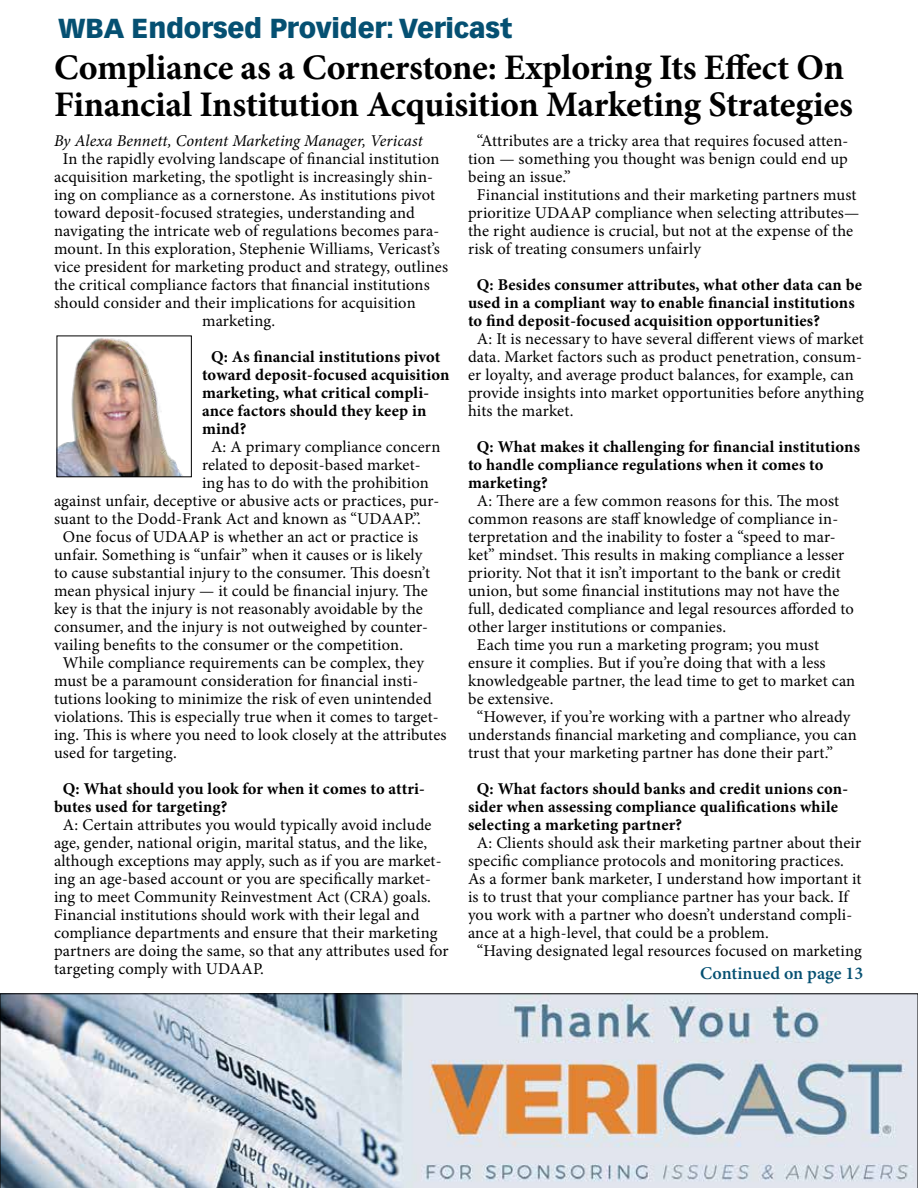
<style>
.page{position:relative;width:918px;height:1188px;background:#fff}
.page>*{position:absolute;margin:0;border:0;box-sizing:border-box;transform-origin:0 0}
.t1{font:700 36px/37.5px "Minion Pro";letter-spacing:-.01em;color:#000}
.t2{font:900 27px "Vectora LT Pro";letter-spacing:-.01em;color:#055072}
.t3{font:600 18px "Minion Pro";color:#055072}
.t4{font:16.5px/18px "Minion Pro";letter-spacing:.005em;color:#000}
.t5{font:700 16.5px/18px "Minion Pro";letter-spacing:.01em;color:#000}
.t6{font:italic 16.5px "Minion Pro";letter-spacing:.005em;color:#000}
</style>
<div class="page">
<svg style="left:0;top:994px;width:918px;height:194px;background:#c7cbd0"></svg>
<img style="left:59px;top:338px;width:123px;height:137px">
<div style="left:57px;top:336px;width:135px;height:141px;border:1px solid #000"></div>
<h2 class="t2" style="left:58px;top:12px;width:455px">WBA Endorsed Provider: Vericast</h2>
<h1 class="t1" style="left:54px;top:48px;width:800px">Compliance as a Cornerstone: Exploring Its Effect On<br>Financial Institution Acquisition Marketing Strategies</h1>
<p class="t6" style="left:54px;top:130px;width:370px">By Alexa Bennett, Content Marketing Manager, Vericast</p>
<p class="t4" style="left:63px;top:150px;width:378px">In the rapidly evolving landscape of financial institution</p>
<p class="t4" style="left:54px;top:168px;width:381px">acquisition marketing, the spotlight is increasingly shin-</p>
<p class="t4" style="left:54px;top:186px;width:383px">ing on compliance as a cornerstone. As institutions pivot</p>
<p class="t4" style="left:54px;top:204px;width:363px">toward deposit-focused strategies, understanding and</p>
<p class="t4" style="left:54px;top:222px;width:387px">navigating the intricate web of regulations becomes para-</p>
<p class="t4" style="left:54px;top:240px;width:387px">mount. In this exploration, Stephenie Williams, Vericast’s</p>
<p class="t4" style="left:54px;top:258px;width:396px">vice president for marketing product and strategy, outlines</p>
<p class="t4" style="left:54px;top:276px;width:377px">the critical compliance factors that financial institutions</p>
<p class="t4" style="left:54px;top:294px;width:363px">should consider and their implications for acquisition</p>
<p class="t4" style="left:202px;top:312px;width:75px">marketing.</p>
<p class="t5" style="left:202px;top:348px;width:249px;text-indent:9px">Q: As financial institutions pivot toward deposit-focused acquisition marketing, what critical compli&shy;ance factors should they keep in mind?</p>
<p class="t4" style="left:211px;top:438px;width:231px">A: A primary compliance concern</p>
<p class="t4" style="left:202px;top:456px;width:220px">related to deposit-based market-</p>
<p class="t4" style="left:202px;top:474px;width:228px">ing has to do with the prohibition</p>
<p class="t4" style="left:54px;top:492px;width:387px">against unfair, deceptive or abusive acts or practices, pur-</p>
<p class="t4" style="left:54px;top:510px;width:368px">suant to the Dodd-Frank Act and known as “UDAAP.”.</p>
<p class="t4" style="left:63px;top:528px;width:357px">One focus of UDAAP is whether an act or practice is</p>
<p class="t4" style="left:54px;top:546px;width:370px">unfair. Something is “unfair” when it causes or is likely</p>
<p class="t4" style="left:54px;top:564px;width:378px">to cause substantial injury to the consumer. This doesn’t</p>
<p class="t4" style="left:54px;top:582px;width:375px">mean physical injury — it could be financial injury. The</p>
<p class="t4" style="left:54px;top:600px;width:371px">key is that the injury is not reasonably avoidable by the</p>
<p class="t4" style="left:54px;top:618px;width:376px">consumer, and the injury is not outweighed by counter-</p>
<p class="t4" style="left:54px;top:636px;width:351px">vailing benefits to the consumer or the competition.</p>
<p class="t4" style="left:63px;top:654px;width:363px">While compliance requirements can be complex, they</p>
<p class="t4" style="left:54px;top:672px;width:366px">must be a paramount consideration for financial insti-</p>
<p class="t4" style="left:54px;top:690px;width:379px">tutions looking to minimize the risk of even unintended</p>
<p class="t4" style="left:54px;top:708px;width:386px">violations. This is especially true when it comes to target-</p>
<p class="t4" style="left:54px;top:726px;width:394px">ing. This is where you need to look closely at the attributes</p>
<p class="t4" style="left:54px;top:744px;width:125px">used for targeting.</p>
<p class="t5" style="left:54px;top:780px;width:372px;text-indent:9px">Q: What should you look for when it comes to attri&shy;butes used for targeting?</p>
<p class="t4" style="left:54px;top:816px;width:396px;text-indent:9px">A: Certain attributes you would typically avoid include age, gender, national origin, marital status, and the like, although exceptions may apply, such as if you are market&shy;ing an age-based account or you are specifically market&shy;ing to meet Community Reinvestment Act (CRA) goals.<br>Financial institutions should work with their legal and compliance departments and ensure that their marketing partners are doing the same, so that any attributes used for targeting comply with UDAAP.</p>
<p class="t4" style="left:477px;top:132px;width:373px">“Attributes are a tricky area that requires focused atten-</p>
<p class="t4" style="left:468px;top:150px;width:381px">tion — something you thought was benign could end up</p>
<p class="t4" style="left:468px;top:168px;width:104px">being an issue.”</p>
<p class="t4" style="left:477px;top:186px;width:381px">Financial institutions and their marketing partners must</p>
<p class="t4" style="left:468px;top:204px;width:393px">prioritize UDAAP compliance when selecting attributes—</p>
<p class="t4" style="left:468px;top:222px;width:387px">the right audience is crucial, but not at the expense of the</p>
<p class="t4" style="left:468px;top:240px;width:234px">risk of treating consumers unfairly</p>
<p class="t5" style="left:468px;top:276px;width:396px;text-indent:9px">Q: Besides consumer attributes, what other data can be used in a compliant way to enable financial institutions to find deposit-focused acquisition opportunities?</p>
<p class="t4" style="left:468px;top:330px;width:397px;text-indent:9px">A: It is necessary to have several different views of market data. Market factors such as product penetration, consum&shy;er loyalty, and average product balances, for example, can provide insights into market opportunities before anything hits the market.</p>
<p class="t5" style="left:468px;top:438px;width:394px;text-indent:9px">Q: What makes it challenging for financial institutions to handle compliance regulations when it comes to marketing?</p>
<p class="t4" style="left:477px;top:492px;width:364px">A: There are a few common reasons for this. The most</p>
<p class="t4" style="left:468px;top:510px;width:372px">common reasons are staff knowledge of compliance in-</p>
<p class="t4" style="left:468px;top:528px;width:369px">terpretation and the inability to foster a “speed to mar-</p>
<p class="t4" style="left:468px;top:546px;width:378px">ket” mindset. This results in making compliance a lesser</p>
<p class="t4" style="left:468px;top:564px;width:374px">priority. Not that it isn’t important to the bank or credit</p>
<p class="t4" style="left:468px;top:582px;width:373px">union, but some financial institutions may not have the</p>
<p class="t4" style="left:468px;top:600px;width:388px">full, dedicated compliance and legal resources afforded to</p>
<p class="t4" style="left:468px;top:618px;width:260px">other larger institutions or companies.</p>
<p class="t4" style="left:477px;top:636px;width:344px">Each time you run a marketing program; you must</p>
<p class="t4" style="left:468px;top:654px;width:359px">ensure it complies. But if you’re doing that with a less</p>
<p class="t4" style="left:468px;top:672px;width:389px">knowledgeable partner, the lead time to get to market can</p>
<p class="t4" style="left:468px;top:690px;width:87px">be extensive.</p>
<p class="t4" style="left:477px;top:708px;width:375px">“However, if you’re working with a partner who already</p>
<p class="t4" style="left:468px;top:726px;width:390px">understands financial marketing and compliance, you can</p>
<p class="t4" style="left:468px;top:744px;width:367px">trust that your marketing partner has done their part.”</p>
<p class="t5" style="left:468px;top:780px;width:381px;text-indent:9px">Q: What factors should banks and credit unions con&shy;sider when assessing compliance qualifications while selecting a marketing partner?</p>
<p class="t4" style="left:477px;top:834px;width:386px">A: Clients should ask their marketing partner about their</p>
<p class="t4" style="left:468px;top:852px;width:378px">specific compliance protocols and monitoring practices.</p>
<p class="t4" style="left:468px;top:870px;width:395px">As a former bank marketer, I understand how important it</p>
<p class="t4" style="left:468px;top:888px;width:382px">is to trust that your compliance partner has your back. If</p>
<p class="t4" style="left:468px;top:906px;width:386px">you work with a partner who doesn’t understand compli-</p>
<p class="t4" style="left:468px;top:924px;width:303px">ance at a high-level, that could be a problem.</p>
<p class="t4" style="left:477px;top:942px;width:386px">“Having designated legal resources focused on marketing</p>
<p class="t3" style="left:700px;top:961px;width:165px">Continued on page 13</p>
</div>
